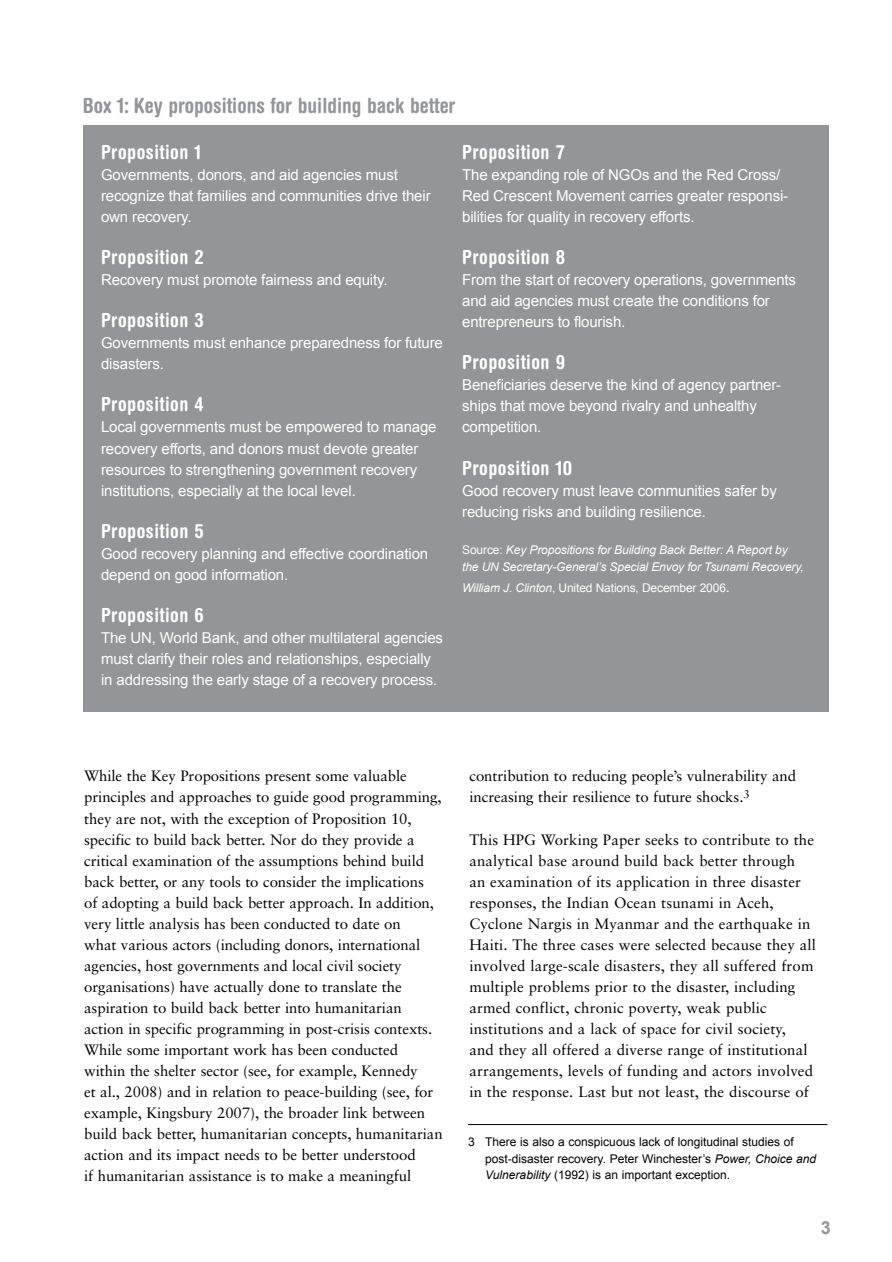
<style>
.page{position:relative;width:892px;height:1262px;background:#fff}
.page>*{position:absolute;margin:0;border:0;box-sizing:border-box;transform-origin:0 0}
.t1{font:700 condensed 21px "Helvetica Rounded";color:#939598}
.t2{font:700 condensed 19.5px "Helvetica Rounded";letter-spacing:.025em;color:#fff}
.t3{font:15px/21px "Sabon";letter-spacing:-.005em;color:#000}
.t4{font:15px/21px "Arial";letter-spacing:-.01em;color:#fff}
.t5{font:12px/16.5px "Arial";color:#000}
.t6{font:italic 12px/16.5px "Arial";letter-spacing:-.01em;color:#fff}
.t7{font:12px "Arial";letter-spacing:-.01em;color:#fff}
.s1{font-style:normal}
.s2{font-style:italic}
.s3{font-size:15px}
</style>
<div class="page">
<div style="left:83px;top:125px;width:745px;height:586px;background:#939598"></div>
<hr style="left:468px;top:1123px;width:359px;height:1px;background:#000">
<h1 class="t1" style="left:83px;top:92px;width:374px">Box 1: Key propositions for building back better</h1>
<h2 class="t2" style="left:101px;top:140px;width:101px">Proposition 1</h2>
<p class="t4" style="left:101px;top:164px;width:331px">Governments, donors, and aid agencies must recognize that families and communities drive their own recovery.</p>
<h2 class="t2" style="left:101px;top:245px;width:104px">Proposition 2</h2>
<p class="t4" style="left:101px;top:269px;width:288px">Recovery must promote fairness and equity.</p>
<h2 class="t2" style="left:101px;top:308px;width:104px">Proposition 3</h2>
<p class="t4" style="left:101px;top:332px;width:343px">Governments must enhance preparedness for future disasters.</p>
<h2 class="t2" style="left:101px;top:392px;width:104px">Proposition 4</h2>
<p class="t4" style="left:101px;top:416px;width:337px">Local governments must be empowered to manage recovery efforts, and donors must devote greater resources to strengthening government recovery institutions, especially at the local level.</p>
<h2 class="t2" style="left:101px;top:518px;width:104px">Proposition 5</h2>
<p class="t4" style="left:101px;top:542px;width:328px">Good recovery planning and effective coordination depend on good information.</p>
<h2 class="t2" style="left:101px;top:602px;width:104px">Proposition 6</h2>
<p class="t4" style="left:101px;top:626px;width:343px">The UN, World Bank, and other multilateral agencies must clarify their roles and relationships, especially in addressing the early stage of a recovery process.</p>
<h2 class="t2" style="left:462px;top:140px;width:104px">Proposition 7</h2>
<p class="t4" style="left:462px;top:164px;width:327px">The expanding role of NGOs and the Red Cross/<br>Red Crescent Movement carries greater responsi&shy;bilities for quality in recovery efforts.</p>
<h2 class="t2" style="left:462px;top:245px;width:104px">Proposition 8</h2>
<p class="t4" style="left:462px;top:269px;width:335px">From the start of recovery operations, governments and aid agencies must create the conditions for entrepreneurs to flourish.</p>
<h2 class="t2" style="left:462px;top:350px;width:104px">Proposition 9</h2>
<p class="t4" style="left:462px;top:374px;width:320px">Beneficiaries deserve the kind of agency partner&shy;ships that move beyond rivalry and unhealthy competition.</p>
<h2 class="t2" style="left:462px;top:455px;width:111px">Proposition 10</h2>
<p class="t4" style="left:462px;top:479px;width:316px">Good recovery must leave communities safer by reducing risks and building resilience.</p>
<p class="t6" style="left:462px;top:541px;width:343px"><span class="s1">Source:</span> Key Propositions for Building Back Better: A Report by the UN Secretary-General’s Special Envoy for Tsunami Recovery,</p>
<p class="t7" style="left:462px;top:580px;width:269px"><span class="s2">William J. Clinton</span>, United Nations, December 2006<span class="s3">.</span></p>
<p class="t3" style="left:84px;top:765px;width:360px">While the Key Propositions present some valuable principles and approaches to guide good programming, they are not, with the exception of Proposition 10, specific to build back better. Nor do they provide a critical examination of the assumptions behind build back better, or any tools to consider the implications<br>of adopting a build back better approach. In addition, very little analysis has been conducted to date on<br>what various actors (including donors, international agencies, host governments and local civil society organisations) have actually done to translate the aspiration to build back better into humanitarian action in specific programming in post-crisis contexts.<br>While some important work has been conducted within the shelter sector (see, for example, Kennedy<br>et al., 2008) and in relation to peace-building (see, for example, Kingsbury 2007), the broader link between build back better, humanitarian concepts, humanitarian action and its impact needs to be better understood<br>if humanitarian assistance is to make a meaningful</p>
<p class="t3" style="left:469px;top:765px;width:328px">contribution to reducing people’s vulnerability and increasing their resilience to future shocks.<sup>3</sup></p>
<p class="t3" style="left:469px;top:828px;width:348px">This HPG Working Paper seeks to contribute to the analytical base around build back better through<br>an examination of its application in three disaster responses, the Indian Ocean tsunami in Aceh, Cyclone Nargis in Myanmar and the earthquake in Haiti. The three cases were selected because they all involved large-scale disasters, they all suffered from multiple problems prior to the disaster, including armed conflict, chronic poverty, weak public institutions and a lack of space for civil society,<br>and they all offered a diverse range of institutional arrangements, levels of funding and actors involved in the response. Last but not least, the discourse of</p>
<p class="t5" style="left:485px;top:1133px;width:332px;text-indent:-17px">3 There is also a conspicuous lack of longitudinal studies of post-disaster recovery. Peter Winchester’s <span class="s2">Power, Choice and<br>Vulnerability</span> (1992) is an important exception.</p>
</div>
